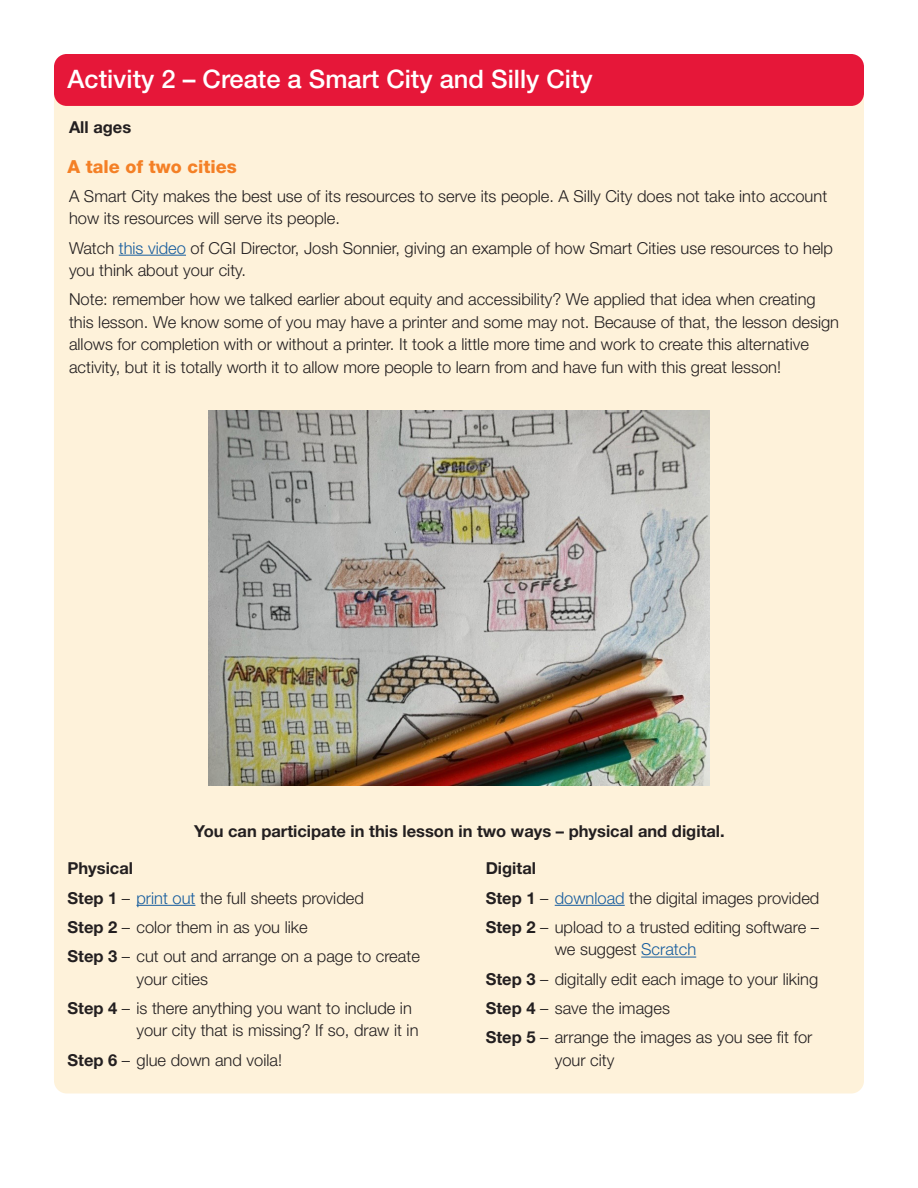
<style>
.page{position:relative;width:918px;height:1188px;background:#fff}
.page>*{position:absolute;margin:0;border:0;box-sizing:border-box;transform-origin:0 0}
.Text{font:500 25.5px "Helvetica Neue";color:#fff}
.Subhead{font:800 18px "Helvetica Neue";color:#f48026}
.Stepped_and_Inset_Te{font:300 16.5px/22.5px "Helvetica Neue";color:#231f20}
.Stepped_and_Inset_Te-2{font:700 16.5px "Helvetica Neue";color:#231f20}
.s1{color:#175d9e}
.s2{font-weight:700}
</style>
<div class="page">
<div style="left:54px;top:80px;width:810px;height:1014px;background:#fef2da;border-radius:13px"></div>
<div style="left:54px;top:54px;width:810px;height:52px;background:#e61739;border-radius:13px"></div>
<hr style="left:119px;top:255px;width:67px;height:1px;background:#175d9e">
<img style="left:209px;top:410px;width:500px;height:376px">
<hr style="left:136px;top:905px;width:59px;height:1px;background:#175d9e">
<hr style="left:555px;top:905px;width:70px;height:1px;background:#175d9e">
<hr style="left:641px;top:957px;width:55px;height:1px;background:#175d9e">
<p class="Text" style="left:68px;top:64px;width:527px">Activity 2 – Create a Smart City and Silly City</p>
<p class="Stepped_and_Inset_Te-2" style="left:69px;top:117px;width:64px">All ages</p>
<p class="Subhead" style="left:68px;top:155px;width:171px">A tale of two cities</p>
<p class="Stepped_and_Inset_Te" style="left:69px;top:184px;width:760px">A Smart City makes the best use of its resources to serve its people. A Silly City does not take into account how its resources will serve its people.</p>
<p class="Stepped_and_Inset_Te" style="left:69px;top:236px;width:766px">Watch <span class="s1">this video</span> of CGI Director, Josh Sonnier, giving an example of how Smart Cities use resources to help you think about your city.</p>
<p class="Stepped_and_Inset_Te" style="left:69px;top:288px;width:772px">Note: remember how we talked earlier about equity and accessibility? We applied that idea when creating this lesson. We know some of you may have a printer and some may not. Because of that, the lesson design allows for completion with or without a printer. It took a little more time and work to create this alternative activity, but it is totally worth it to allow more people to learn from and have fun with this great lesson!</p>
<p class="Stepped_and_Inset_Te-2" style="left:194px;top:820px;width:532px">You can participate in this lesson in two ways – physical and digital.</p>
<p class="Stepped_and_Inset_Te-2" style="left:68px;top:858px;width:67px">Physical</p>
<p class="Stepped_and_Inset_Te" style="left:68px;top:886px;width:298px"><span class="s2">Step 1</span> – <span class="s1">print out</span> the full sheets provided</p>
<p class="Stepped_and_Inset_Te" style="left:67px;top:915px;width:242px"><span class="s2">Step 2</span> – color them in as you like</p>
<p class="Stepped_and_Inset_Te" style="left:136px;top:945px;width:285px;text-indent:-69px"><span class="s2">Step 3</span> – cut out and arrange on a page to create your cities</p>
<p class="Stepped_and_Inset_Te" style="left:136px;top:996px;width:284px;text-indent:-69px"><span class="s2">Step 4</span> – is there anything you want to include in your city that is missing? If so, draw it in</p>
<p class="Stepped_and_Inset_Te" style="left:67px;top:1048px;width:216px"><span class="s2">Step 6</span> – glue down and voila!</p>
<p class="Stepped_and_Inset_Te-2" style="left:486px;top:858px;width:52px">Digital</p>
<p class="Stepped_and_Inset_Te" style="left:486px;top:886px;width:335px"><span class="s2">Step 1</span> – <span class="s1">download</span> the digital images provided</p>
<p class="Stepped_and_Inset_Te" style="left:555px;top:915px;width:266px;text-indent:-69px"><span class="s2">Step 2</span> – upload to a trusted editing software – we suggest <span class="s1">Scratch</span></p>
<p class="Stepped_and_Inset_Te" style="left:486px;top:967px;width:334px"><span class="s2">Step 3</span> – digitally edit each image to your liking</p>
<p class="Stepped_and_Inset_Te" style="left:486px;top:996px;width:186px"><span class="s2">Step 4</span> – save the images</p>
<p class="Stepped_and_Inset_Te" style="left:555px;top:1026px;width:259px;text-indent:-69px"><span class="s2">Step 5</span> – arrange the images as you see fit for your city</p>
</div>
